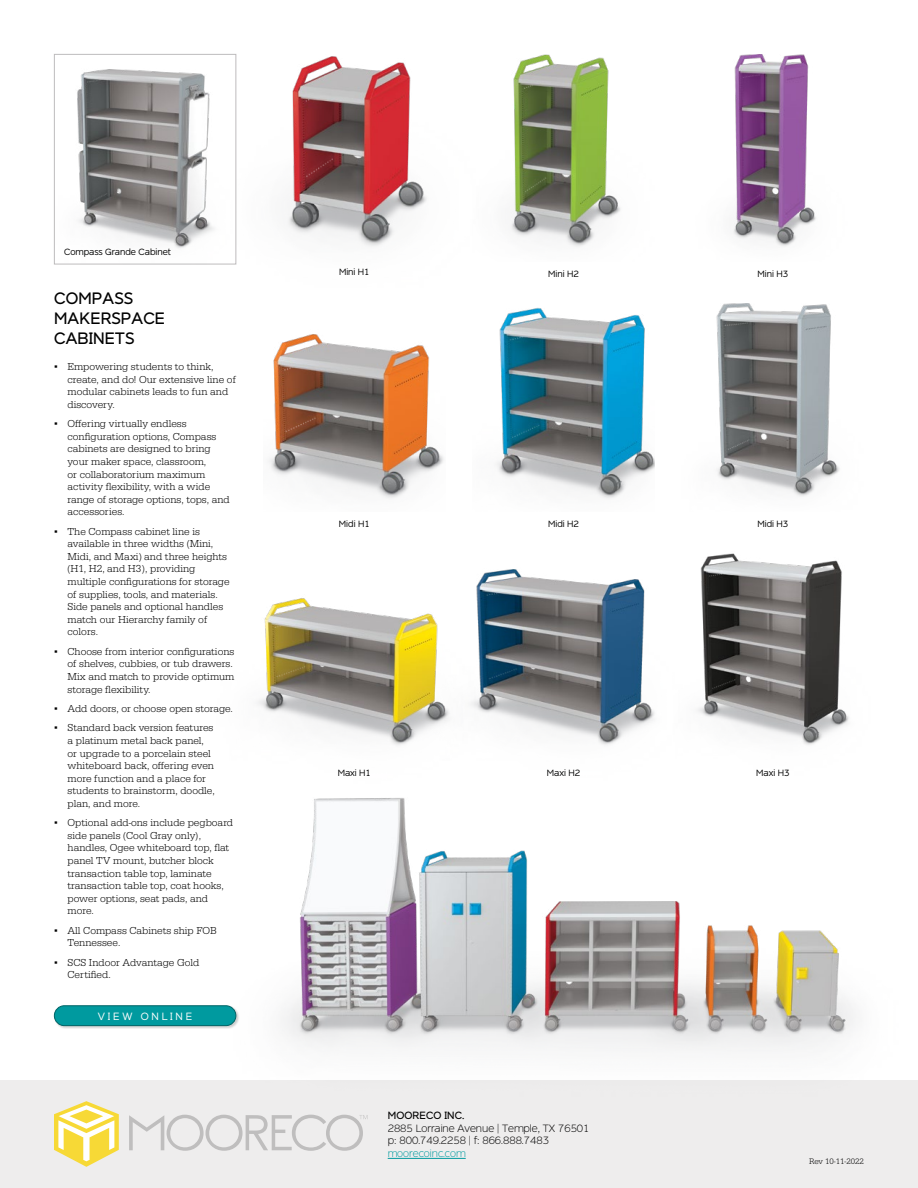
<style>
.page{position:relative;width:918px;height:1188px;background:#fff}
.page>*{position:absolute;margin:0;border:0;box-sizing:border-box;transform-origin:0 0}
.t1{font:16.5px/19.8px "Dylan";letter-spacing:.01em;color:#000}
.t2{font:300 10.5px/12.6px "Serifa";color:#000}
.t3{font:100 10.5px/12.6px "Dylan";color:#000}
.t4{font:100 10.5px "Dylan";color:#009a9f}
.t5{font:10.5px "Dylan";letter-spacing:.01em;color:#000}
.t6{font:300 10.5px "Dylan";letter-spacing:.26em;color:#fff}
.t7{font:300 9px "Dylan";color:#000}
.t8{font:300 8.25px "Serifa";color:#000}
.s1{font-family:"Verdana";font-weight:400}
</style>
<div class="page">
<div style="left:0;top:1080px;width:918px;height:108px;background:#eeeded"></div>
<hr style="left:388px;top:1158px;width:78px;height:1px;background:#009a9f">
<svg style="left:54px;top:1101px;width:65px;height:66px"></svg>
<svg style="left:129px;top:1115px;width:238px;height:36px"></svg>
<div style="left:54px;top:1006px;width:186px;height:23px;background:#000;opacity:.2"></div>
<div style="left:54px;top:1006px;width:182px;height:20px;background:#009a9f;border-radius:10px"></div>
<div style="left:54px;top:1005px;width:182px;height:21px;border:1px solid #006466;border-radius:10px"></div>
<img style="left:229px;top:54px;width:198px;height:211px">
<img style="left:510px;top:54px;width:111px;height:193px">
<img style="left:733px;top:54px;width:83px;height:193px">
<img style="left:268px;top:334px;width:176px;height:165px">
<img style="left:496px;top:308px;width:159px;height:191px">
<img style="left:716px;top:304px;width:124px;height:193px">
<img style="left:257px;top:598px;width:169px;height:147px">
<img style="left:426px;top:569px;width:229px;height:176px">
<img style="left:697px;top:553px;width:152px;height:192px">
<img style="left:225px;top:798px;width:631px;height:253px">
<div style="left:54px;top:54px;width:182px;height:210px;background:#fff"></div>
<img style="left:77px;top:69px;width:137px;height:179px">
<div style="left:54px;top:54px;width:182px;height:210px;border:1px solid #bebcbd"></div>
<p class="t7" style="left:64px;top:246px;width:108px">Compass Grande Cabinet</p>
<h1 class="t1" style="left:54px;top:288px;width:113px">COMPASS<br>MAKERSPACE<br>CABINETS</h1>
<p class="t2" style="left:68px;top:360px;width:170px;text-indent:-14px"><span class="s1">▪</span> Empowering students to think, create, and do! Our extensive line of modular cabinets leads to fun and discovery.</p>
<p class="t2" style="left:68px;top:417px;width:164px;text-indent:-14px"><span class="s1">▪</span> Offering virtually endless configuration options, Compass cabinets are designed to bring your maker space, classroom,<br>or collaboratorium maximum activity flexibility, with a wide range of storage options, tops, and accessories.</p>
<p class="t2" style="left:68px;top:525px;width:164px;text-indent:-14px"><span class="s1">▪</span> The Compass cabinet line is available in three widths (Mini,<br>Midi, and Maxi) and three heights (H1, H2, and H3), providing multiple configurations for storage of supplies, tools, and materials.<br>Side panels and optional handles match our Hierarchy family of colors.</p>
<p class="t2" style="left:68px;top:645px;width:168px;text-indent:-14px"><span class="s1">▪</span> Choose from interior configurations of shelves, cubbies, or tub drawers.<br>Mix and match to provide optimum storage flexibility.</p>
<p class="t2" style="left:54px;top:702px;width:180px"><span class="s1">▪</span> Add doors, or choose open storage.</p>
<p class="t2" style="left:68px;top:722px;width:149px;text-indent:-14px"><span class="s1">▪</span> Standard back version features a platinum metal back panel, or upgrade to a porcelain steel whiteboard back, offering even more function and a place for students to brainstorm, doodle, plan, and more.</p>
<p class="t2" style="left:68px;top:817px;width:167px;text-indent:-14px"><span class="s1">▪</span> Optional add-ons include pegboard side panels (Cool Gray only), handles, Ogee whiteboard top, flat panel TV mount, butcher block transaction table top, laminate transaction table top, coat hooks, power options, seat pads, and more.</p>
<p class="t2" style="left:68px;top:924px;width:151px;text-indent:-14px"><span class="s1">▪</span> All Compass Cabinets ship FOB<br>Tennessee.</p>
<p class="t2" style="left:68px;top:956px;width:133px;text-indent:-14px"><span class="s1">▪</span> SCS Indoor Advantage Gold<br>Certified.</p>
<p class="t6" style="left:98px;top:1009px;width:96px">VIEW ONLINE</p>
<p class="t7" style="left:339px;top:266px;width:32px">Mini H1</p>
<p class="t7" style="left:548px;top:268px;width:32px">Mini H2</p>
<p class="t7" style="left:758px;top:268px;width:32px">Mini H3</p>
<p class="t7" style="left:339px;top:517px;width:32px">Midi H1</p>
<p class="t7" style="left:548px;top:517px;width:32px">Midi H2</p>
<p class="t7" style="left:757px;top:517px;width:32px">Midi H3</p>
<p class="t7" style="left:338px;top:767px;width:35px">Maxi H1</p>
<p class="t7" style="left:547px;top:767px;width:35px">Maxi H2</p>
<p class="t7" style="left:756px;top:767px;width:35px">Maxi H3</p>
<p class="t5" style="left:388px;top:1108px;width:78px">MOORECO INC.</p>
<p class="t3" style="left:388px;top:1122px;width:203px">2885 Lorraine Avenue | Temple, TX 76501 p: 800.749.2258 | f: 866.888.7483</p>
<p class="t4" style="left:388px;top:1147px;width:80px">moorecoinc.com</p>
<p class="t8" style="left:809px;top:1156px;width:56px">Rev 10-11-2022</p>
</div>
